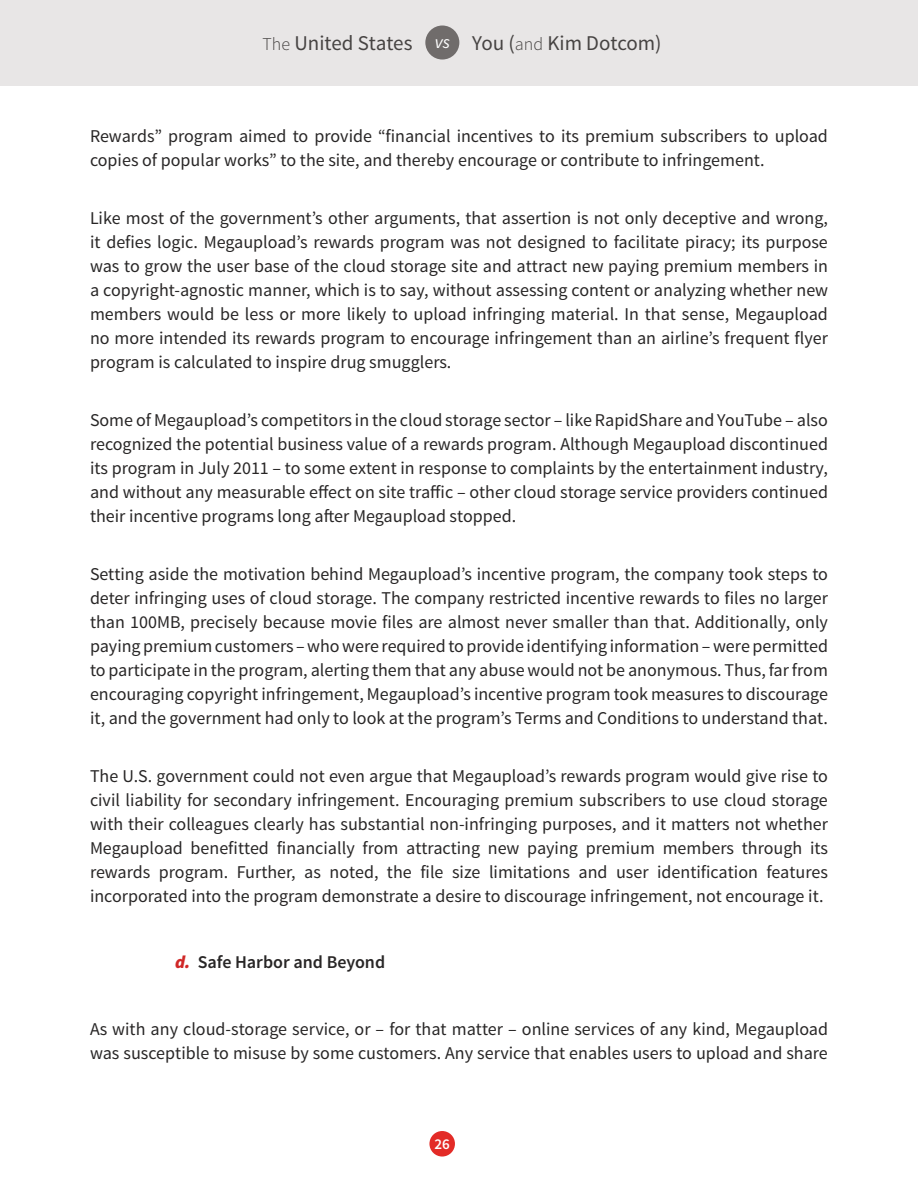
<style>
.page{position:relative;width:918px;height:1188px;background:#fff}
.page>*{position:absolute;margin:0;border:0;box-sizing:border-box;transform-origin:0 0}
.t1{font:21px "Source Sans Pro";color:#464342}
.t2{font:18px/24px "Source Sans Pro";color:#282626;text-align:justify}
.t3{font:600 18px "Source Sans Pro";color:#282626}
.t4{font:600 15px "Source Sans Pro";color:#fff}
.s1{font-weight:300;font-size:18px}
.s2{font-style:italic;font-size:18px;color:#fff}
.s3{font-weight:900;font-style:italic;color:#d02827}
</style>
<div class="page">
<div style="left:0;top:0;width:918px;height:85px;background:#e8e6e6"></div>
<div style="left:429px;top:1131px;width:26px;height:26px;background:#e32b27;border-radius:50%"></div>
<div style="left:425px;top:26px;width:34px;height:34px;background:#706c6b;border-radius:50%"></div>
<p class="t1" style="left:263px;top:30px;width:401px"><span class="s1">The</span> United States <span class="s2">vs</span> You (<span class="s1">and</span> Kim Dotcom)</p>
<p class="t2" style="left:90px;top:124px;width:739px">Rewards” program aimed to provide “financial incentives to its premium subscribers to upload copies of popular works” to the site, and thereby encourage or contribute to infringement.</p>
<p class="t2" style="left:90px;top:206px;width:740px">Like most of the government’s other arguments, that assertion is not only deceptive and wrong, it defies logic. Megaupload’s rewards program was not designed to facilitate piracy; its purpose was to grow the user base of the cloud storage site and attract new paying premium members in a copyright-agnostic manner, which is to say, without assessing content or analyzing whether new members would be less or more likely to upload infringing material. In that sense, Megaupload no more intended its rewards program to encourage infringement than an airline’s frequent flyer program is calculated to inspire drug smugglers.</p>
<p class="t2" style="left:90px;top:408px;width:740px">Some of Megaupload’s competitors in the cloud storage sector – like RapidShare and YouTube – also recognized the potential business value of a rewards program. Although Megaupload discontinued its program in July 2011 – to some extent in response to complaints by the entertainment industry, and without any measurable effect on site traffic – other cloud storage service providers continued their incentive programs long after Megaupload stopped.</p>
<p class="t2" style="left:90px;top:562px;width:740px">Setting aside the motivation behind Megaupload’s incentive program, the company took steps to deter infringing uses of cloud storage. The company restricted incentive rewards to files no larger than 100MB, precisely because movie files are almost never smaller than that. Additionally, only paying premium customers – who were required to provide identifying information – were permitted to participate in the program, alerting them that any abuse would not be anonymous. Thus, far from encouraging copyright infringement, Megaupload’s incentive program took measures to discourage it, and the government had only to look at the program’s Terms and Conditions to understand that.</p>
<p class="t2" style="left:90px;top:764px;width:740px">The U.S. government could not even argue that Megaupload’s rewards program would give rise to civil liability for secondary infringement. Encouraging premium subscribers to use cloud storage with their colleagues clearly has substantial non-infringing purposes, and it matters not whether Megaupload benefitted financially from attracting new paying premium members through its rewards program. Further, as noted, the file size limitations and user identification features incorporated into the program demonstrate a desire to discourage infringement, not encourage it.</p>
<p class="t3" style="left:175px;top:951px;width:212px"><span class="s3">d.</span> Safe Harbor and Beyond</p>
<p class="t2" style="left:90px;top:1017px;width:740px">As with any cloud-storage service, or – for that matter – online services of any kind, Megaupload was susceptible to misuse by some customers. Any service that enables users to upload and share</p>
<p class="t4" style="left:435px;top:1134px;width:17px">26</p>
</div>
